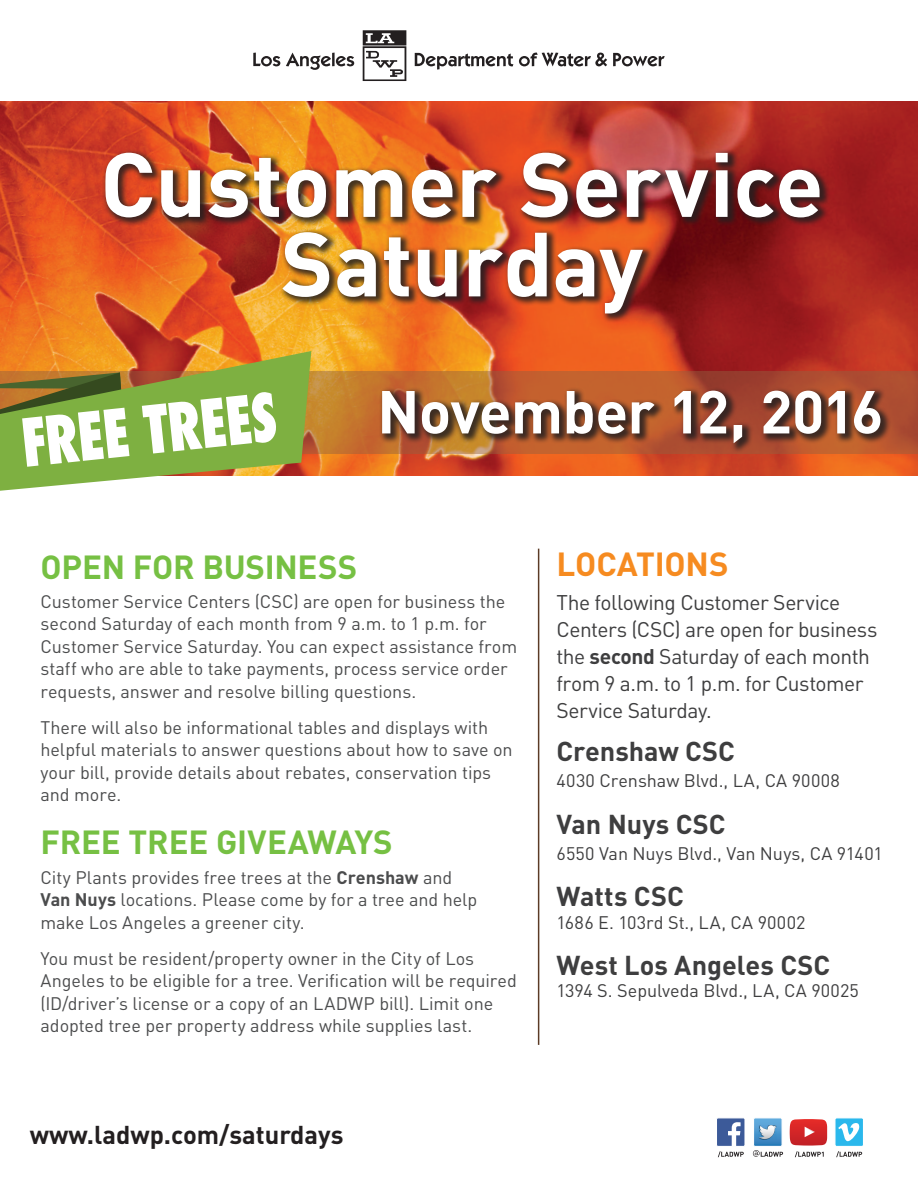
<style>
.page{position:relative;width:918px;height:1188px;background:#fff}
.page>*{position:absolute;margin:0;border:0;box-sizing:border-box;transform-origin:0 0}
.t1{font:700 89.4px/79.5px "DIN";letter-spacing:-.005em;color:#fff;text-align:center}
.t2{font:800 condensed 64.5px "Futura";color:#fff;scale:.86 1}
.t3{font:700 59.55px "DIN";letter-spacing:-.01em;color:#fff}
.t4{font:700 33px "DIN";letter-spacing:-.005em;color:#76c043}
.t5{font:700 33px "DIN";letter-spacing:-.005em;color:#f68b20}
.t6{font:700 27px "DIN";color:#3e3e3f}
.t7{font:700 25.5px "DIN";color:#231f20}
.t8{font:21px/27px "DIN";letter-spacing:-.025em;color:#3e3e3f}
.t9{font:18px/22.5px "DIN";letter-spacing:-.005em;color:#4b4c4d}
.t10{font:18px "DIN";color:#3e3e3f}
.s1{font-weight:700}
</style>
<div class="page">
<svg style="left:717px;top:1118px;width:28px;height:39px"></svg>
<svg style="left:753px;top:1118px;width:30px;height:39px"></svg>
<svg style="left:790px;top:1119px;width:37px;height:38px"></svg>
<svg style="left:835px;top:1118px;width:28px;height:39px"></svg>
<hr style="left:538px;top:549px;width:1px;height:496px;background:#5b3b26">
<svg style="left:363px;top:30px;width:43px;height:51px"></svg>
<svg style="left:253px;top:53px;width:27px;height:13px"></svg>
<svg style="left:286px;top:53px;width:68px;height:17px"></svg>
<svg style="left:415px;top:53px;width:98px;height:17px"></svg>
<svg style="left:613px;top:53px;width:52px;height:13px"></svg>
<svg style="left:519px;top:53px;width:88px;height:13px"></svg>
<img style="left:0;top:102px;width:918px;height:373px">
<div style="left:0;top:372px;width:918px;height:82px;background:#ad4d31"></div>
<div style="left:101px;top:149px;width:790px;height:304px;background:#231f20;opacity:.84"></div>
<svg style="left:0;top:351px;width:311px;height:140px;background:#98a549"></svg>
<h1 class="t1" style="left:100px;top:141px;width:725px">Customer Service<br>Saturday</h1>
<h2 class="t2" style="left:17px;top:400px;width:299px;rotate:-6deg">FREE TREES</h2>
<h3 class="t3" style="left:377px;top:373px;width:508px">November 12, 2016</h3>
<h3 class="t4" style="left:40px;top:545px;width:318px">OPEN FOR BUSINESS</h3>
<p class="t9" style="left:40px;top:590px;width:478px">Customer Service Centers (CSC) are open for business the second Saturday of each month from 9 a.m. to 1 p.m. for Customer Service Saturday. You can expect assistance from staff who are able to take payments, process service order requests, answer and resolve billing questions.</p>
<p class="t9" style="left:40px;top:716px;width:474px">There will also be informational tables and displays with helpful materials to answer questions about how to save on your bill, provide details about rebates, conservation tips and more.</p>
<h3 class="t4" style="left:40px;top:821px;width:354px">FREE TREE GIVEAWAYS</h3>
<p class="t9" style="left:40px;top:866px;width:438px">City Plants provides free trees at the <span class="s1">Crenshaw</span> and<br><span class="s1">Van Nuys</span> locations. Please come by for a tree and help make Los Angeles a greener city.</p>
<p class="t9" style="left:40px;top:947px;width:478px">You must be resident/property owner in the City of Los Angeles to be eligible for a tree. Verification will be required (ID/driver’s license or a copy of an LADWP bill). Limit one adopted tree per property address while supplies last.</p>
<h3 class="t7" style="left:30px;top:1118px;width:315px">www.ladwp.com/saturdays</h3>
<h3 class="t5" style="left:556px;top:543px;width:174px">LOCATIONS</h3>
<p class="t8" style="left:556px;top:588px;width:323px">The following Customer Service<br>Centers (CSC) are open for business the <span class="s1">second</span> Saturday of each month from 9 a.m. to 1 p.m. for Customer<br>Service Saturday.</p>
<h3 class="t6" style="left:556px;top:734px;width:180px">Crenshaw CSC</h3>
<p class="t10" style="left:556px;top:770px;width:285px">4030 Crenshaw Blvd., LA, CA 90008</p>
<h3 class="t6" style="left:556px;top:806px;width:171px">Van Nuys CSC</h3>
<p class="t10" style="left:556px;top:842px;width:328px">6550 Van Nuys Blvd., Van Nuys, CA 91401</p>
<h3 class="t6" style="left:556px;top:879px;width:129px">Watts CSC</h3>
<p class="t10" style="left:556px;top:911px;width:251px">1686 E. 103rd St., LA, CA 90002</p>
<h3 class="t6" style="left:556px;top:948px;width:275px">West Los Angeles CSC</h3>
<p class="t10" style="left:556px;top:979px;width:304px">1394 S. Sepulveda Blvd., LA, CA 90025</p>
</div>
